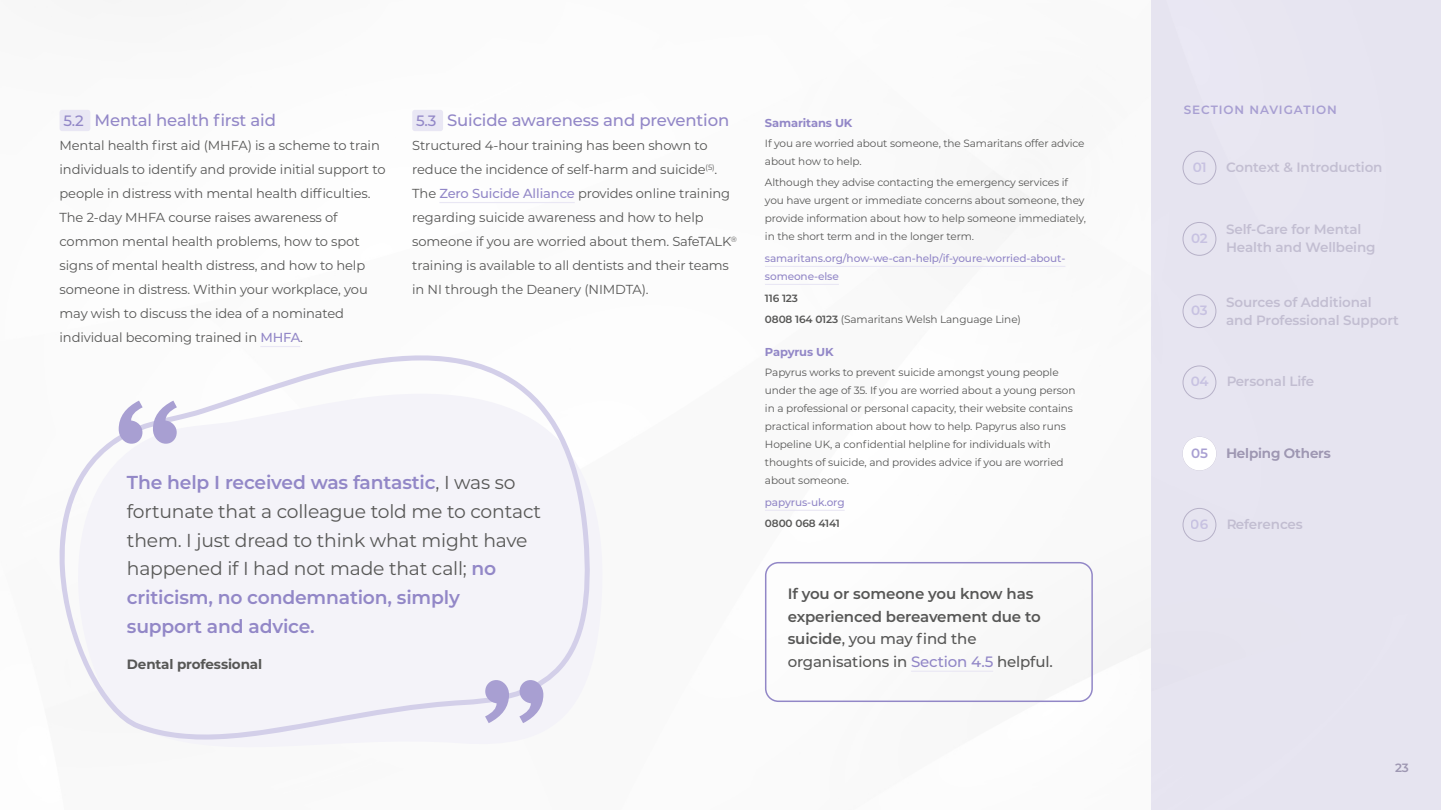
<style>
.page{position:relative;width:1441px;height:810px;background:#fff}
.page>*{position:absolute;margin:0;border:0;box-sizing:border-box;transform-origin:0 0}
.t1{font:18.75px/28.7px "Montserrat";letter-spacing:-.01em;color:#575756}
.t2{font:500 16.5px "Montserrat";letter-spacing:-.01em;color:#9287c7}
.t3{font:600 15px/22.5px "Montserrat";letter-spacing:-.01em;color:#575756}
.t4{font:600 13.5px/18px "Montserrat";letter-spacing:-.01em;color:#9e97b2}
.t5{font:700 13.5px "Montserrat";letter-spacing:-.01em;color:#575756}
.t6{font:600 13.5px "Montserrat";letter-spacing:-.015em;color:#a89fd2}
.t7{font:13.05px/24px "Montserrat";letter-spacing:-.01em;color:#575756}
.t8{font:600 12px "Montserrat";letter-spacing:.075em;color:#a89fd2}
.t9{font:600 12px "Montserrat";color:#9e97b2}
.t10{font:700 11.55px "Montserrat";letter-spacing:-.01em;color:#9287c7}
.t11{font:10.5px/18px "Montserrat";letter-spacing:-.01em;color:#575756}
.t12{font:500 10.5px/18px "Montserrat";letter-spacing:-.01em;color:#9287c7}
.t13{font:600 10.5px "Montserrat";letter-spacing:-.01em;color:#575756}
.s1{font-size:15px}
.s2{font-weight:500;color:#9287c7}
.s3{font-weight:600;color:#9287c7}
.s4{font-weight:600}
.s5{font-weight:500}
</style>
<div class="page">
<hr style="left:260px;top:346px;width:40px;height:1px;background:#e9e7f4">
<div style="left:60px;top:110px;width:30px;height:21px;background:#e9e7f4;border-radius:3px"></div>
<hr style="left:439px;top:202px;width:135px;height:1px;background:#e9e7f4">
<div style="left:412px;top:110px;width:31px;height:21px;background:#e9e7f4;border-radius:3px"></div>
<hr style="left:765px;top:266px;width:300px;height:1px;background:#e9e7f4">
<hr style="left:765px;top:284px;width:73px;height:1px;background:#e9e7f4">
<hr style="left:765px;top:510px;width:79px;height:1px;background:#e9e7f4">
<svg style="left:201px;top:504px;width:401px;height:243px"></svg>
<svg style="left:59px;top:355px;width:534px;height:389px;fill:#f4f3f9"></svg>
<svg style="left:119px;top:401px;width:58px;height:43px"></svg>
<svg style="left:485px;top:680px;width:58px;height:43px"></svg>
<hr style="left:911px;top:671px;width:82px;height:1px;background:#e9e7f4">
<div style="left:765px;top:562px;width:327px;height:140px;border:2px solid #9287c7;border-radius:13px"></div>
<div style="left:1151px;top:0;width:289px;height:810px;background:#e6e4f0"></div>
<div style="left:1182px;top:151px;width:34px;height:33px;border:1px solid #867d9f;border-radius:50%"></div>
<div style="left:1182px;top:222px;width:34px;height:34px;border:1px solid #867d9f;border-radius:50%"></div>
<div style="left:1182px;top:294px;width:34px;height:34px;border:1px solid #867d9f;border-radius:50%"></div>
<div style="left:1182px;top:366px;width:34px;height:33px;border:1px solid #867d9f;border-radius:50%"></div>
<div style="left:1182px;top:508px;width:34px;height:34px;border:1px solid #867d9f;border-radius:50%"></div>
<div style="left:1182px;top:437px;width:34px;height:33px;background:#fff;border-radius:50%"></div>
<p class="t2" style="left:63px;top:109px;width:214px"><span class="s1">5.2</span> Mental health first aid</p>
<p class="t7" style="left:60px;top:133px;width:327px">Mental health first aid (MHFA) is a scheme to train individuals to identify and provide initial support to people in distress with mental health difficulties.<br>The 2-day MHFA course raises awareness of common mental health problems, how to spot signs of mental health distress, and how to help someone in distress. Within your workplace, you may wish to discuss the idea of a nominated individual becoming trained in <span class="s2">MHFA</span>.</p>
<p class="t2" style="left:416px;top:109px;width:315px"><span class="s1">5.3</span> Suicide awareness and prevention</p>
<p class="t7" style="left:412px;top:133px;width:326px">Structured 4-hour training has been shown to reduce the incidence of self-harm and suicide<sup>(5)</sup>.<br>The <span class="s2">Zero Suicide Alliance</span> provides online training regarding suicide awareness and how to help someone if you are worried about them. SafeTALK<sup>® </sup>training is available to all dentists and their teams in NI through the Deanery (NIMDTA).</p>
<h1 class="t1" style="left:127px;top:468px;width:415px"><span class="s3">The help I received was fantastic</span>, I was so fortunate that a colleague told me to contact them. I just dread to think what might have happened if I had not made that call; <span class="s3">no criticism, no condemnation, simply<br>support and advice.</span></h1>
<p class="t5" style="left:127px;top:655px;width:137px">Dental professional</p>
<p class="t10" style="left:765px;top:114px;width:89px">Samaritans UK</p>
<p class="t11" style="left:765px;top:134px;width:321px">If you are worried about someone, the Samaritans offer advice about how to help.</p>
<p class="t11" style="left:765px;top:173px;width:322px">Although they advise contacting the emergency services if you have urgent or immediate concerns about someone, they provide information about how to help someone immediately, in the short term and in the longer term.</p>
<p class="t12" style="left:765px;top:249px;width:302px">samaritans.org/how-we-can-help/if-youre-worried-about&shy;someone-else</p>
<p class="t11" style="left:765px;top:287px;width:257px;line-height:21.6px"><span class="s4">116 123<br>0808 164 0123</span> (Samaritans Welsh Language Line)</p>
<p class="t10" style="left:765px;top:344px;width:70px">Papyrus UK</p>
<p class="t11" style="left:765px;top:363px;width:312px">Papyrus works to prevent suicide amongst young people under the age of 35. If you are worried about a young person in a professional or personal capacity, their website contains practical information about how to help. Papyrus also runs Hopeline UK, a confidential helpline for individuals with thoughts of suicide, and provides advice if you are worried about someone.</p>
<p class="t12" style="left:765px;top:493px;width:81px">papyrus-uk.org</p>
<p class="t13" style="left:765px;top:516px;width:76px">0800 068 4141</p>
<p class="t3" style="left:787px;top:582px;width:267px">If you or someone you know has experienced bereavement due to suicide<span class="s5">, you may find the organisations in</span> <span class="s2">Section 4.5</span> <span class="s5">helpful.</span></p>
<p class="t8" style="left:1183px;top:101px;width:155px">SECTION NAVIGATION</p>
<p class="t6" style="left:1192px;top:157px;width:16px">01</p>
<p class="t4" style="left:1225px;top:157px;width:158px">Context &amp; Introduction</p>
<p class="t6" style="left:1190px;top:229px;width:18px">02</p>
<p class="t6" style="left:1190px;top:301px;width:18px">03</p>
<p class="t4" style="left:1225px;top:220px;width:151px">Self-Care for Mental<br>Health and Wellbeing</p>
<p class="t4" style="left:1225px;top:292px;width:174px">Sources of Additional and Professional Support</p>
<p class="t6" style="left:1190px;top:372px;width:20px">04</p>
<p class="t4" style="left:1225px;top:372px;width:90px">Personal Life</p>
<p class="t6" style="left:1190px;top:443px;width:18px">05</p>
<p class="t4" style="left:1225px;top:443px;width:106px">Helping Others</p>
<p class="t6" style="left:1190px;top:514px;width:19px">06</p>
<p class="t4" style="left:1225px;top:514px;width:78px">References</p>
<p class="t9" style="left:1394px;top:759px;width:15px">23</p>
</div>
